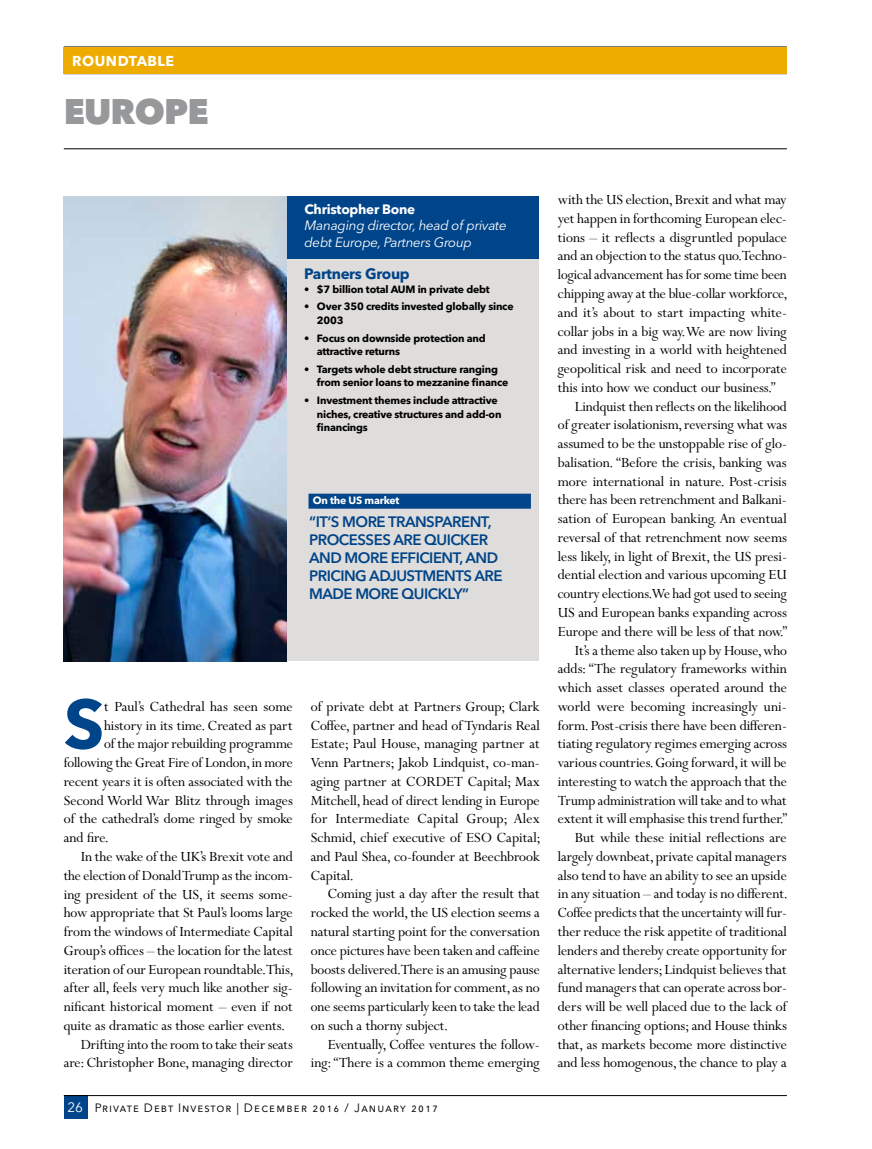
<style>
.page{position:relative;width:872px;height:1149px;background:#fff}
.page>*{position:absolute;margin:0;border:0;box-sizing:border-box;transform-origin:0 0}
.t1{font:700 68.7px "Avenir Next LT Pro";color:#004489}
.t2{font:800 35.25px "Avenir Next LT Pro";letter-spacing:-.025em;color:#97989a}
.t3{font:15.75px/18.8px "Perpetua MT Pro";letter-spacing:-.005em;color:#000;text-align:justify}
.t4{font:600 15px/18px "Avenir Next LT Pro";letter-spacing:-.035em;color:#004489}
.t5{font:700 15px "Avenir Next LT Pro";letter-spacing:-.02em;color:#004489}
.t6{font:700 14.25px "Avenir Next LT Pro";letter-spacing:.035em;color:#fff}
.t7{font:italic 13.5px/16.5px "Avenir Next LT Pro";letter-spacing:-.02em;color:#fff}
.t8{font:700 13.5px "Avenir Next LT Pro";letter-spacing:-.02em;color:#fff}
.t9{font:12px "Avenir Next LT Pro";letter-spacing:.095em;color:#000}
.t10{font:700 10.5px/13.5px "Avenir Next LT Pro";letter-spacing:-.02em;color:#000}
.t11{font:700 10.5px "Avenir Next LT Pro";letter-spacing:-.02em;color:#fff}
.s1{font-size:13.5px;color:#fff}
</style>
<div class="page">
<div style="left:64px;top:1095px;width:23px;height:23px;background:#004489"></div>
<hr style="left:64px;top:1094px;width:723px;height:1px;background:#000">
<hr style="left:64px;top:148px;width:723px;height:1px;background:#000">
<div style="left:64px;top:47px;width:723px;height:27px;background:#eeac00"></div>
<div style="left:69px;top:196px;width:470px;height:464px;background:#dfdddb"></div>
<div style="left:69px;top:196px;width:470px;height:63px;background:#004489"></div>
<img style="left:64px;top:196px;width:222px;height:464px">
<div style="left:308px;top:493px;width:223px;height:15px;background:#004489"></div>
<p class="t6" style="left:72px;top:52px;width:103px">ROUNDTABLE</p>
<h2 class="t2" style="left:64px;top:90px;width:146px">EUROPE</h2>
<p class="t8" style="left:304px;top:201px;width:112px">Christopher Bone</p>
<p class="t7" style="left:304px;top:217px;width:204px">Managing director, head of private debt Europe, Partners Group</p>
<p class="t5" style="left:304px;top:264px;width:107px">Partners Group</p>
<p class="t10" style="left:304px;top:282px;width:187px">• $7 billion total AUM in private debt</p>
<p class="t10" style="left:317px;top:300px;width:198px;text-indent:-13px">• Over 350 credits invested globally since<br>2003</p>
<p class="t10" style="left:317px;top:331px;width:170px;text-indent:-13px">• Focus on downside protection and attractive returns</p>
<p class="t10" style="left:317px;top:362px;width:193px;text-indent:-13px">• Targets whole debt structure ranging from senior loans to mezzanine finance</p>
<p class="t10" style="left:317px;top:393px;width:186px;text-indent:-13px">• Investment themes include attractive niches, creative structures and add-on financings</p>
<p class="t11" style="left:313px;top:494px;width:88px">On the US market</p>
<p class="t4" style="left:309px;top:512px;width:195px">“IT’S MORE TRANSPARENT,<br>PROCESSES ARE QUICKER<br>AND MORE EFFICIENT, AND<br>PRICING ADJUSTMENTS ARE<br>MADE MORE QUICKLY”</p>
<h1 class="t1" style="left:64px;top:682px;width:42px">S</h1>
<p class="t3" style="left:104px;top:696px;width:190px">t Paul’s Cathedral has seen some</p>
<p class="t3" style="left:104px;top:715px;width:190px">history in its time. Created as part</p>
<p class="t3" style="left:104px;top:734px;width:190px">of the major rebuilding programme</p>
<p class="t3" style="left:64px;top:753px;width:230px">following the Great Fire of London, in more</p>
<p class="t3" style="left:64px;top:771px;width:230px">recent years it is often associated with the</p>
<p class="t3" style="left:64px;top:790px;width:231px">Second World War Blitz through images</p>
<p class="t3" style="left:64px;top:809px;width:230px">of the cathedral’s dome ringed by smoke</p>
<p class="t3" style="left:64px;top:828px;width:46px">and fire.</p>
<p class="t3" style="left:81px;top:846px;width:213px">In the wake of the UK’s Brexit vote and</p>
<p class="t3" style="left:64px;top:865px;width:230px">the election of Donald Trump as the incom-</p>
<p class="t3" style="left:64px;top:884px;width:230px">ing president of the US, it seems some-</p>
<p class="t3" style="left:64px;top:903px;width:230px">how appropriate that St Paul’s looms large</p>
<p class="t3" style="left:64px;top:921px;width:231px">from the windows of Intermediate Capital</p>
<p class="t3" style="left:64px;top:940px;width:230px">Group’s offices – the location for the latest</p>
<p class="t3" style="left:64px;top:959px;width:231px">iteration of our European roundtable. This,</p>
<p class="t3" style="left:64px;top:978px;width:230px">after all, feels very much like another sig-</p>
<p class="t3" style="left:64px;top:996px;width:231px">nificant historical moment – even if not</p>
<p class="t3" style="left:64px;top:1015px;width:222px">quite as dramatic as those earlier events.</p>
<p class="t3" style="left:81px;top:1034px;width:214px">Drifting into the room to take their seats</p>
<p class="t3" style="left:64px;top:1053px;width:230px">are: Christopher Bone, managing director</p>
<p class="t3" style="left:311px;top:696px;width:231px">of private debt at Partners Group; Clark Coffee, partner and head of Tyndaris Real Estate; Paul House, managing partner at Venn Partners; Jakob Lindquist, co-man&shy;aging partner at CORDET Capital; Max Mitchell, head of direct lending in Europe for Intermediate Capital Group; Alex Schmid, chief executive of ESO Capital; and Paul Shea, co-founder at Beechbrook Capital.</p>
<p class="t3" style="left:311px;top:884px;width:230px;text-indent:17px">Coming just a day after the result that rocked the world, the US election seems a natural starting point for the conversation once pictures have been taken and caffeine boosts delivered. There is an amusing pause following an invitation for comment, as no one seems particularly keen to take the lead on such a thorny subject.</p>
<p class="t3" style="left:311px;top:1034px;width:230px;text-align:right">Eventually, Coffee ventures the follow&shy;ing: “There is a common theme emerging</p>
<p class="t9" style="left:67px;top:1100px;width:372px"><span class="s1">26</span> Private Debt Investor | December 2016 / January 2017</p>
<p class="t3" style="left:558px;top:190px;width:230px">with the US election, Brexit and what may</p>
<p class="t3" style="left:558px;top:209px;width:230px">yet happen in forthcoming European elec-</p>
<p class="t3" style="left:558px;top:228px;width:230px">tions – it reflects a disgruntled populace</p>
<p class="t3" style="left:558px;top:246px;width:230px">and an objection to the status quo. Techno-</p>
<p class="t3" style="left:558px;top:265px;width:230px">logical advancement has for some time been</p>
<p class="t3" style="left:558px;top:284px;width:231px">chipping away at the blue-collar workforce,</p>
<p class="t3" style="left:558px;top:303px;width:231px">and it’s about to start impacting white-</p>
<p class="t3" style="left:558px;top:321px;width:230px">collar jobs in a big way. We are now living</p>
<p class="t3" style="left:558px;top:340px;width:230px">and investing in a world with heightened</p>
<p class="t3" style="left:558px;top:359px;width:230px">geopolitical risk and need to incorporate</p>
<p class="t3" style="left:558px;top:378px;width:219px">this into how we conduct our business.”</p>
<p class="t3" style="left:575px;top:396px;width:213px">Lindquist then reflects on the likelihood</p>
<p class="t3" style="left:558px;top:415px;width:230px">of greater isolationism, reversing what was</p>
<p class="t3" style="left:558px;top:434px;width:230px">assumed to be the unstoppable rise of glo-</p>
<p class="t3" style="left:558px;top:453px;width:230px">balisation. “Before the crisis, banking was</p>
<p class="t3" style="left:558px;top:471px;width:230px">more international in nature. Post-crisis</p>
<p class="t3" style="left:558px;top:490px;width:230px">there has been retrenchment and Balkani-</p>
<p class="t3" style="left:558px;top:509px;width:230px">sation of European banking. An eventual</p>
<p class="t3" style="left:558px;top:528px;width:230px">reversal of that retrenchment now seems</p>
<p class="t3" style="left:558px;top:546px;width:230px">less likely, in light of Brexit, the US presi-</p>
<p class="t3" style="left:558px;top:565px;width:230px">dential election and various upcoming EU</p>
<p class="t3" style="left:558px;top:584px;width:230px">country elections. We had got used to seeing</p>
<p class="t3" style="left:558px;top:603px;width:230px">US and European banks expanding across</p>
<p class="t3" style="left:558px;top:621px;width:231px">Europe and there will be less of that now.”</p>
<p class="t3" style="left:575px;top:640px;width:214px">It’s a theme also taken up by House, who</p>
<p class="t3" style="left:558px;top:659px;width:230px">adds: “The regulatory frameworks within</p>
<p class="t3" style="left:558px;top:678px;width:231px">which asset classes operated around the</p>
<p class="t3" style="left:558px;top:696px;width:230px">world were becoming increasingly uni-</p>
<p class="t3" style="left:558px;top:715px;width:230px">form. Post-crisis there have been differen-</p>
<p class="t3" style="left:558px;top:734px;width:231px">tiating regulatory regimes emerging across</p>
<p class="t3" style="left:558px;top:753px;width:230px">various countries. Going forward, it will be</p>
<p class="t3" style="left:558px;top:771px;width:230px">interesting to watch the approach that the</p>
<p class="t3" style="left:558px;top:790px;width:230px">Trump administration will take and to what</p>
<p class="t3" style="left:558px;top:809px;width:231px">extent it will emphasise this trend further.”</p>
<p class="t3" style="left:575px;top:828px;width:213px">But while these initial reflections are</p>
<p class="t3" style="left:558px;top:846px;width:230px">largely downbeat, private capital managers</p>
<p class="t3" style="left:558px;top:865px;width:230px">also tend to have an ability to see an upside</p>
<p class="t3" style="left:558px;top:884px;width:231px">in any situation – and today is no different.</p>
<p class="t3" style="left:558px;top:903px;width:230px">Coffee predicts that the uncertainty will fur-</p>
<p class="t3" style="left:558px;top:921px;width:230px">ther reduce the risk appetite of traditional</p>
<p class="t3" style="left:558px;top:940px;width:231px">lenders and thereby create opportunity for</p>
<p class="t3" style="left:558px;top:959px;width:230px">alternative lenders; Lindquist believes that</p>
<p class="t3" style="left:558px;top:978px;width:230px">fund managers that can operate across bor-</p>
<p class="t3" style="left:558px;top:996px;width:230px">ders will be well placed due to the lack of</p>
<p class="t3" style="left:558px;top:1015px;width:230px">other financing options; and House thinks</p>
<p class="t3" style="left:558px;top:1034px;width:230px">that, as markets become more distinctive</p>
<p class="t3" style="left:558px;top:1053px;width:230px">and less homogenous, the chance to play a</p>
</div>
